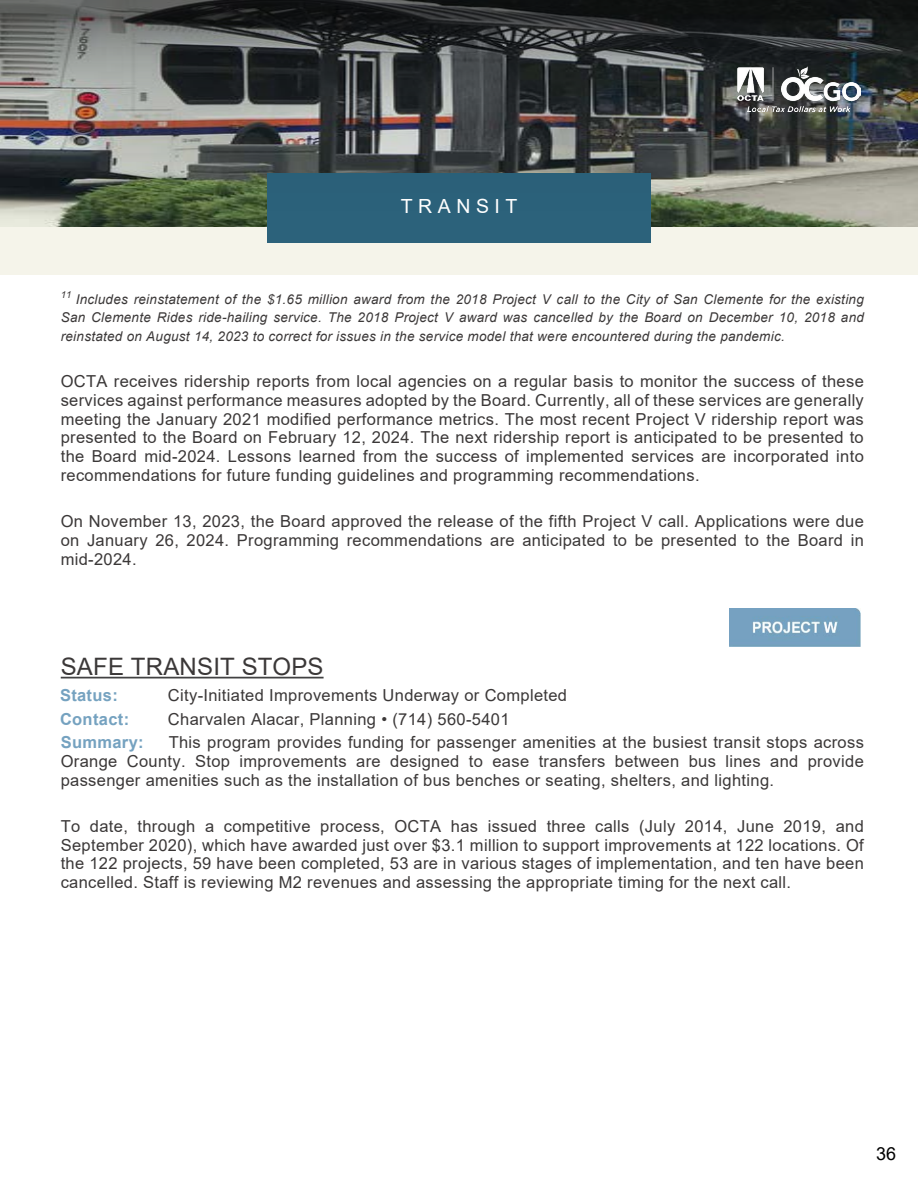
<style>
.page{position:relative;width:918px;height:1188px;background:#fff}
.page>*{position:absolute;margin:0;border:0;box-sizing:border-box;transform-origin:0 0}
.t1{font:24px "Arial";letter-spacing:.01em;color:#3b3838}
.t2{font:19.5px "Arial";letter-spacing:.285em;color:#fff}
.t3{font:18px "Arial";color:#000}
.t4{font:16.5px/18.8px "Arial";letter-spacing:.02em;color:#3b3838;text-align:justify}
.t5{font:700 16.5px "Arial";letter-spacing:.02em;color:#75a2c0}
.t6{font:italic 13.5px/18.8px "Arial";letter-spacing:.02em;color:#3b3838;text-align:justify}
</style>
<div class="page">
<div style="left:0;top:226px;width:918px;height:48px;background:#f5f4ea"></div>
<hr style="left:61px;top:677px;width:263px;height:1px;background:#414142">
<div style="left:267px;top:173px;width:384px;height:70px;background:#2c627b"></div>
<img style="left:0;top:0;width:918px;height:226px">
<img style="left:738px;top:66px;width:122px;height:45px">
<img style="left:729px;top:609px;width:132px;height:37px">
<p class="t2" style="left:401px;top:193px;width:118px">TRANSIT</p>
<p class="t6" style="left:61px;top:290px;width:805px"><sup>11</sup> Includes reinstatement of the $1.65 million award from the 2018 Project V call to the City of San Clemente for the existing San Clemente Rides ride-hailing service. The 2018 Project V award was cancelled by the Board on December 10, 2018 and reinstated on August 14, 2023 to correct for issues in the service model that were encountered during the pandemic.</p>
<p class="t4" style="left:61px;top:372px;width:805px">OCTA receives ridership reports from local agencies on a regular basis to monitor the success of these services against performance measures adopted by the Board. Currently, all of these services are generally meeting the January 2021 modified performance metrics. The most recent Project V ridership report was presented to the Board on February 12, 2024. The next ridership report is anticipated to be presented to the Board mid-2024. Lessons learned from the success of implemented services are incorporated into recommendations for future funding guidelines and programming recommendations.</p>
<p class="t4" style="left:61px;top:512px;width:805px">On November 13, 2023, the Board approved the release of the fifth Project V call. Applications were due on January 26, 2024. Programming recommendations are anticipated to be presented to the Board in mid-2024.</p>
<h2 class="t1" style="left:61px;top:650px;width:264px">SAFE TRANSIT STOPS</h2>
<p class="t5" style="left:60px;top:684px;width:59px">Status:</p>
<p class="t4" style="left:168px;top:686px;width:401px">City-Initiated Improvements Underway or Completed</p>
<p class="t5" style="left:60px;top:708px;width:71px">Contact:</p>
<p class="t4" style="left:168px;top:710px;width:343px">Charvalen Alacar, Planning • (714) 560-5401</p>
<p class="t5" style="left:61px;top:731px;width:84px">Summary:</p>
<p class="t4" style="left:169px;top:733px;width:697px">This program provides funding for passenger amenities at the busiest transit stops across</p>
<p class="t4" style="left:61px;top:752px;width:805px">Orange County. Stop improvements are designed to ease transfers between bus lines and provide passenger amenities such as the installation of bus benches or seating, shelters, and lighting.</p>
<p class="t4" style="left:61px;top:817px;width:805px">To date, through a competitive process, OCTA has issued three calls (July 2014, June 2019, and September 2020), which have awarded just over $3.1 million to support improvements at 122 locations. Of the 122 projects, 59 have been completed, 53 are in various stages of implementation, and ten have been cancelled. Staff is reviewing M2 revenues and assessing the appropriate timing for the next call.</p>
<p class="t3" style="left:876px;top:1141px;width:22px">36</p>
</div>
